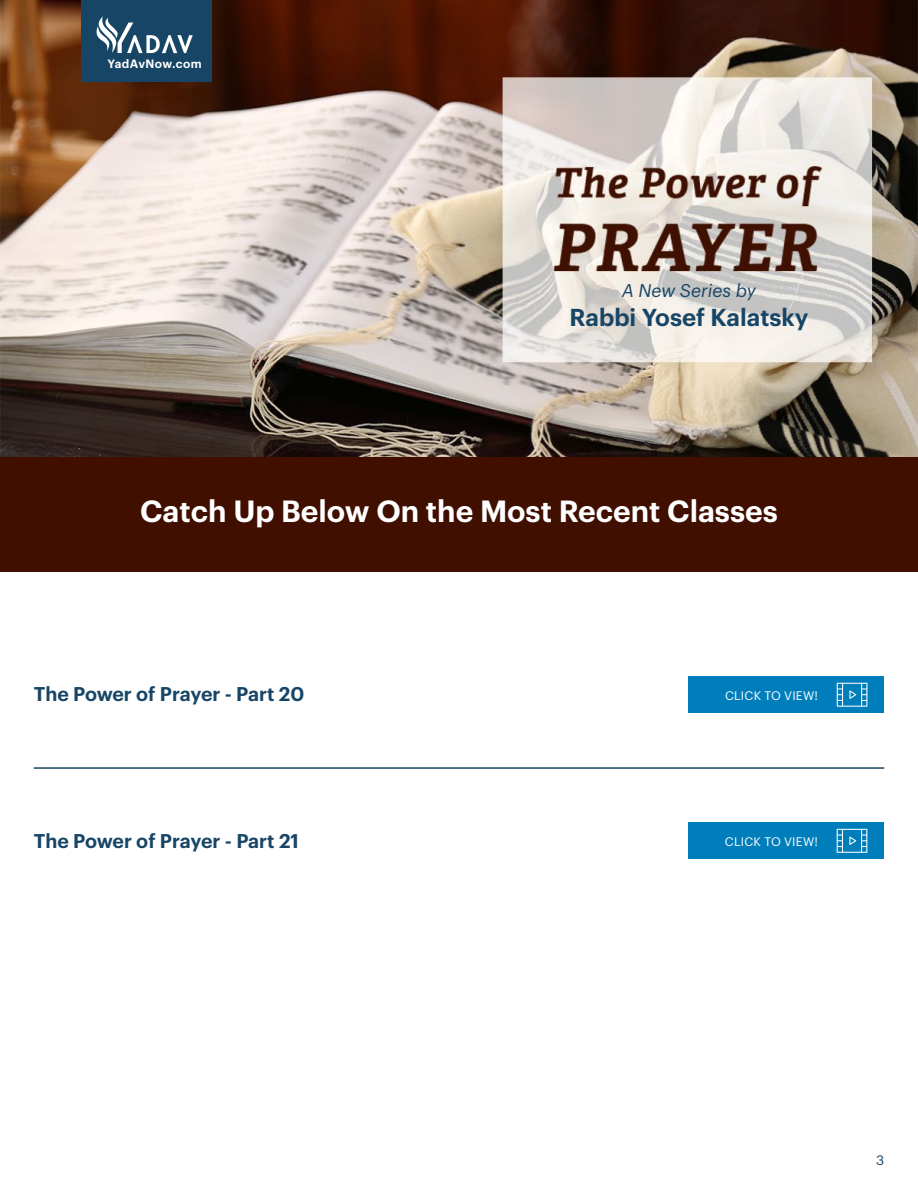
<style>
.page{position:relative;width:918px;height:1188px;background:#fff}
.page>*{position:absolute;margin:0;border:0;box-sizing:border-box;transform-origin:0 0}
.t1{font:600 30px "Graphik";color:#fff}
.t2{font:600 24px "Graphik";color:#174566}
.t3{font:600 19.5px "Graphik";color:#174566}
.t4{font:italic 18px "Graphik";color:#174566}
.t5{font:13.5px "Graphik";color:#174566}
.t6{font:12.15px "Graphik";letter-spacing:.02em;color:#fff}
.t7{font:600 11.85px "Graphik";letter-spacing:.03em;color:#fff}
</style>
<div class="page">
<hr style="left:34px;top:767px;width:850px;height:2px;background:#174566">
<div style="left:689px;top:823px;width:195px;height:36px;background:#007ebc"></div>
<svg style="left:837px;top:829px;width:30px;height:24px"></svg>
<img style="left:0;top:0;width:918px;height:457px">
<div style="left:689px;top:677px;width:195px;height:36px;background:#007ebc"></div>
<svg style="left:837px;top:683px;width:30px;height:24px"></svg>
<div style="left:0;top:457px;width:918px;height:115px;background:#400f00"></div>
<div style="left:81px;top:0;width:130px;height:82px;background:#174566"></div>
<svg style="left:96px;top:16px;width:97px;height:37px"></svg>
<p class="t7" style="left:107px;top:55px;width:96px">YadAvNow.com</p>
<p class="t4" style="left:622px;top:277px;width:135px">A New Series by</p>
<p class="t2" style="left:570px;top:299px;width:241px">Rabbi Yosef Kalatsky</p>
<h1 class="t1" style="left:140px;top:488px;width:639px">Catch Up Below On the Most Recent Classes</h1>
<p class="t3" style="left:34px;top:679px;width:272px">The Power of Prayer - Part 20</p>
<p class="t6" style="left:725px;top:686px;width:95px">CLICK TO VIEW!</p>
<p class="t3" style="left:34px;top:826px;width:267px">The Power of Prayer - Part 21</p>
<p class="t6" style="left:725px;top:832px;width:95px">CLICK TO VIEW!</p>
<p class="t5" style="left:876px;top:1150px;width:10px">3</p>
</div>
